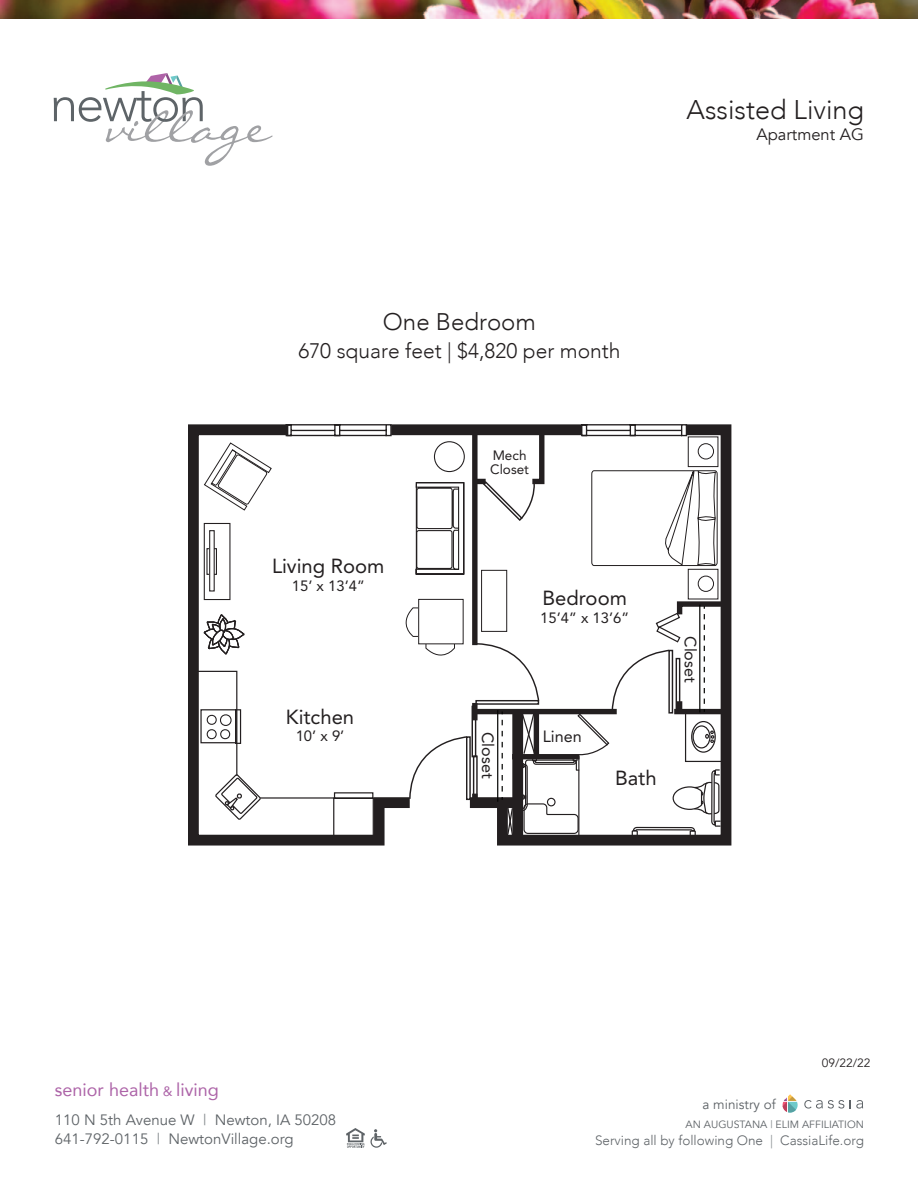
<style>
.page{position:relative;width:918px;height:1188px;background:#fff}
.page>*{position:absolute;margin:0;border:0;box-sizing:border-box;transform-origin:0 0}
.t1{font:300 27px "Avenir";color:#231f20}
.t2{font:300 24px "Avenir";color:#231f20}
.t3{font:300 21px "Avenir";color:#231f20}
.t4{font:20.25px "Avenir";color:#231f20}
.t5{font:18px "Avenir";color:#ad64a8}
.t6{font:16.5px "Avenir";color:#231f20}
.t7{font:16.2px "Avenir";color:#231f20}
.t8{font:15px/19.5px "Avenir";color:#5e6367}
.t9{font:14.85px "Avenir";color:#231f20}
.t10{font:300 13.5px "Avenir";color:#5e6367}
.t11{font:13.5px "Avenir";color:#5e6367}
.t12{font:13.5px/13.5px "Avenir";color:#231f20}
.t13{font:12px "Avenir";color:#231f20}
.t14{font:10.5px "Avenir";color:#5e6367}
.s1{font-size:13.5px}
.s2{color:#83888c}
</style>
<div class="page">
<svg style="left:346px;top:1128px;width:41px;height:20px"></svg>
<img style="left:0;top:0;width:918px;height:18px">
<svg style="left:804px;top:1100px;width:40px;height:9px"></svg>
<svg style="left:850px;top:1100px;width:13px;height:9px"></svg>
<svg style="left:782px;top:1094px;width:16px;height:19px"></svg>
<svg style="left:54px;top:73px;width:219px;height:93px"></svg>
<div style="left:188px;top:424px;width:197px;height:422px;background:#231f20"></div>
<svg style="left:195px;top:424px;width:536px;height:420px"></svg>
<div style="left:419px;top:599px;width:44px;height:45px;background:#fff"></div>
<div style="left:418px;top:599px;width:46px;height:45px;border:1px solid #231f20"></div>
<p class="t1" style="left:687px;top:92px;width:179px">Assisted Living</p>
<p class="t6" style="left:756px;top:124px;width:109px">Apartment AG</p>
<p class="t2" style="left:383px;top:306px;width:155px">One Bedroom</p>
<p class="t3" style="left:298px;top:337px;width:324px">670 square feet | $4,820 per month</p>
<p class="t4" style="left:272px;top:558px;width:114px">Living Room</p>
<p class="t9" style="left:292px;top:580px;width:74px">15’ x 13’4”</p>
<p class="t4" style="left:286px;top:709px;width:70px">Kitchen</p>
<p class="t9" style="left:296px;top:730px;width:50px">10’ x 9’</p>
<p class="t12" style="left:490px;top:450px;width:40px">Mech<br>Closet</p>
<p class="t7" style="left:494px;top:732px;width:48px;rotate:90deg">Closet</p>
<p class="t4" style="left:543px;top:590px;width:86px">Bedroom</p>
<p class="t9" style="left:540px;top:612px;width:90px">15’4” x 13’6”</p>
<p class="t7" style="left:543px;top:730px;width:41px">Linen</p>
<p class="t4" style="left:615px;top:770px;width:43px">Bath</p>
<p class="t7" style="left:697px;top:636px;width:48px;rotate:90deg">Closet</p>
<p class="t13" style="left:822px;top:1055px;width:50px">09/22/22</p>
<p class="t5" style="left:55px;top:1078px;width:166px">senior health <span class="s1">&amp;</span> living</p>
<p class="t8" style="left:55px;top:1110px;width:283px">110 N 5th Avenue W <span class="s2">|</span> Newton, IA 50208<br>641-792-0115 <span class="s2">|</span> NewtonVillage.org</p>
<p class="t11" style="left:703px;top:1095px;width:75px">a ministry of</p>
<p class="t14" style="left:686px;top:1118px;width:180px">AN AUGUSTANA <span class="s2">|</span> ELIM AFFILIATION</p>
<p class="t10" style="left:595px;top:1131px;width:270px">Serving all by following One <span class="s2">|</span> CassiaLife.org</p>
</div>
